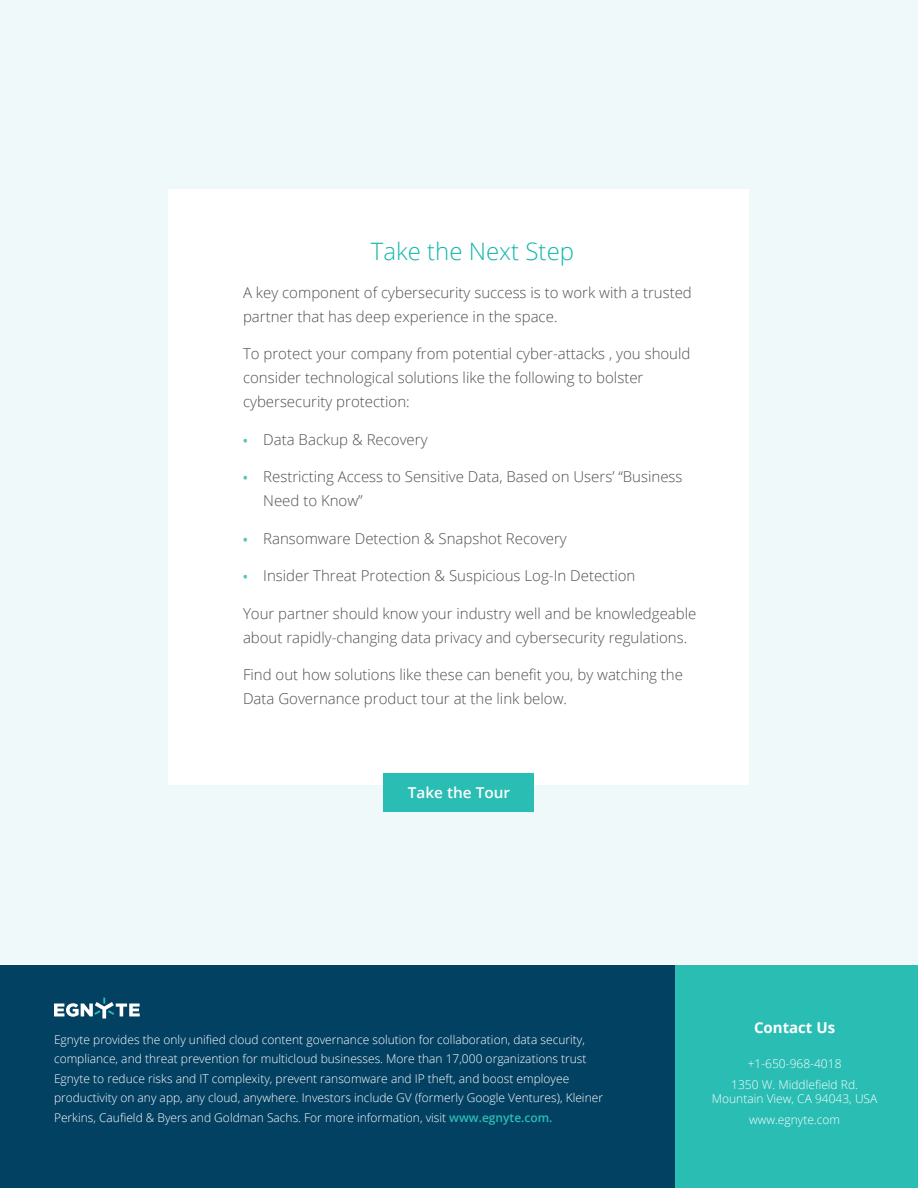
<style>
.page{position:relative;width:918px;height:1188px;background:#fff}
.page>*{position:absolute;margin:0;border:0;box-sizing:border-box;transform-origin:0 0}
.BODY_TEXT_-_NUMBERS{font:300 24px "Open Sans";color:#14b7aa}
.BODY_TEXT_-_NUMBERS-2{font:300 15px/24px "Open Sans";color:#4d4f54}
.body_text{font:600 15px "Open Sans";color:#fff}
.body_text-2{font:700 15px "Open Sans";color:#fff}
.sidebar-body{font:300 12px/19.5px "Open Sans";color:#fff}
.body_text-3{font:300 12px/14.4px "Open Sans";color:#fff;text-align:center}
.s1{font-weight:700;font-size:12px;color:#57c3ba}
.s2{font-weight:600;color:#2abdb4}
</style>
<div class="page">
<div style="left:0;top:966px;width:918px;height:222px;background:#034163"></div>
<svg style="left:54px;top:998px;width:86px;height:21px"></svg>
<div style="left:675px;top:966px;width:243px;height:222px;background:#2abdb4"></div>
<div style="left:0;top:0;width:918px;height:963px;background:#f0f9fa"></div>
<div style="left:169px;top:189px;width:580px;height:595px;background:#fff"></div>
<div style="left:384px;top:773px;width:150px;height:39px;background:#2abdb4"></div>
<p class="BODY_TEXT_-_NUMBERS" style="left:371px;top:235px;width:205px">Take the Next Step</p>
<p class="BODY_TEXT_-_NUMBERS-2" style="left:243px;top:280px;width:450px">A key component of cybersecurity success is to work with a trusted partner that has deep experience in the space.</p>
<p class="BODY_TEXT_-_NUMBERS-2" style="left:243px;top:341px;width:449px">To protect your company from potential cyber-attacks , you should consider technological solutions like the following to bolster cybersecurity protection:</p>
<p class="BODY_TEXT_-_NUMBERS-2" style="left:243px;top:427px;width:186px"><span class="s1">•</span> Data Backup &amp; Recovery</p>
<p class="BODY_TEXT_-_NUMBERS-2" style="left:263px;top:464px;width:421px;text-indent:-20px"><span class="s1">•</span> Restricting Access to Sensitive Data, Based on Users’ “Business<br>Need to Know”</p>
<p class="BODY_TEXT_-_NUMBERS-2" style="left:243px;top:526px;width:325px"><span class="s1">•</span> Ransomware Detection &amp; Snapshot Recovery</p>
<p class="BODY_TEXT_-_NUMBERS-2" style="left:243px;top:563px;width:394px"><span class="s1">•</span> Insider Threat Protection &amp; Suspicious Log-In Detection</p>
<p class="BODY_TEXT_-_NUMBERS-2" style="left:243px;top:601px;width:455px">Your partner should know your industry well and be knowledgeable about rapidly-changing data privacy and cybersecurity regulations.</p>
<p class="BODY_TEXT_-_NUMBERS-2" style="left:243px;top:662px;width:442px">Find out how solutions like these can benefit you, by watching the<br>Data Governance product tour at the link below.</p>
<p class="body_text" style="left:408px;top:783px;width:104px">Take the Tour</p>
<p class="sidebar-body" style="left:54px;top:1029px;width:551px">Egnyte provides the only unified cloud content governance solution for collaboration, data security, compliance, and threat prevention for multicloud businesses. More than 17,000 organizations trust Egnyte to reduce risks and IT complexity, prevent ransomware and IP theft, and boost employee productivity on any app, any cloud, anywhere. Investors include GV (formerly Google Ventures), Kleiner Perkins, Caufield &amp; Byers and Goldman Sachs. For more information, visit <span class="s2">www.egnyte.com.</span></p>
<p class="body_text-2" style="left:754px;top:1017px;width:83px">Contact Us</p>
<p class="body_text-3" style="left:748px;top:1056px;width:95px">+1-650-968-4018</p>
<p class="body_text-3" style="left:712px;top:1077px;width:167px">1350 W. Middlefield Rd.<br>Mountain View, CA 94043, USA</p>
<p class="body_text-3" style="left:749px;top:1112px;width:93px">www.egnyte.com</p>
</div>
